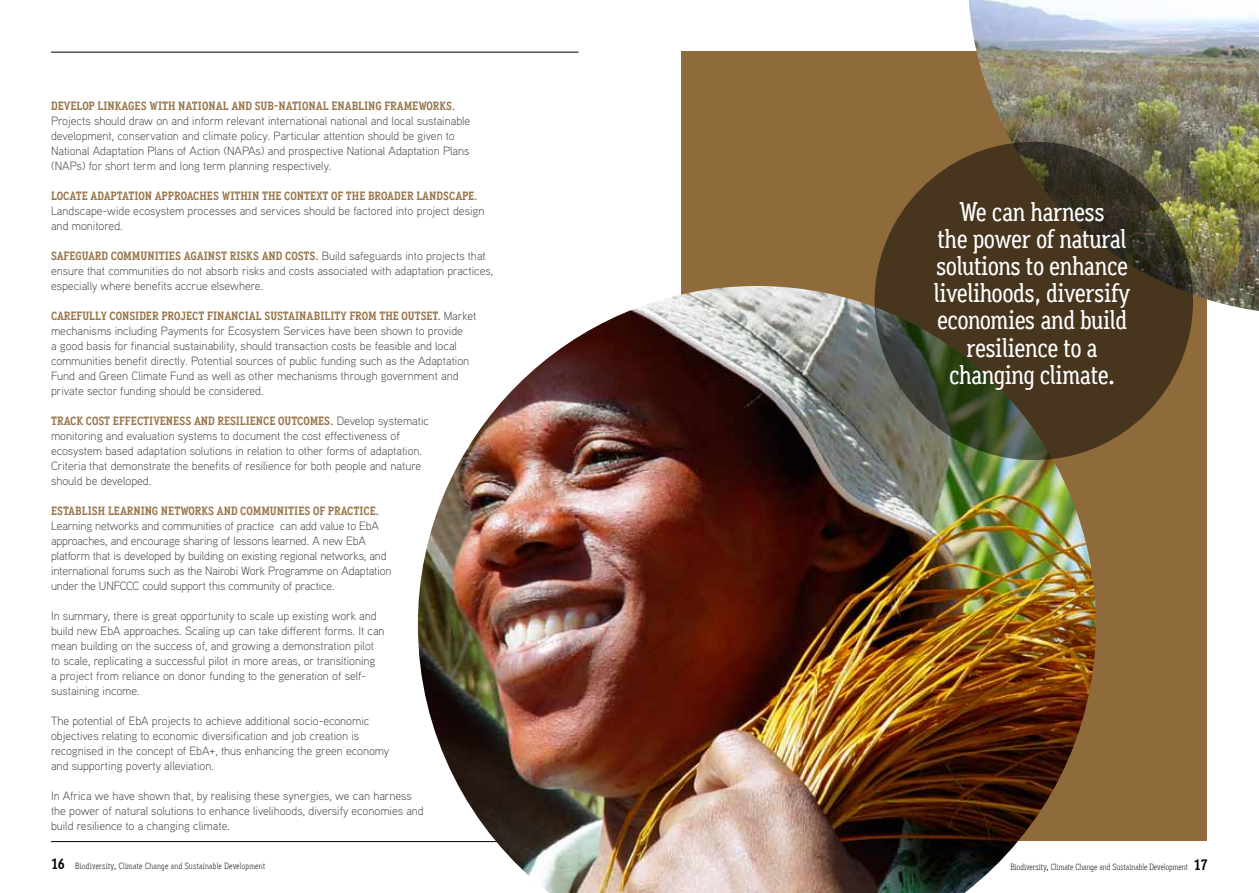
<style>
.page{position:relative;width:1259px;height:893px;background:#fff}
.page>*{position:absolute;margin:0;border:0;box-sizing:border-box;transform-origin:0 0}
.t1{font:500 27px/27px "Aaux Office";letter-spacing:-.02em;color:#fff;text-align:center}
.t2{font:300 12px/15px "Aaux Pro";color:#414042}
.t3{font:700 12px "Aaux Office";color:#97754a}
.t4{font:300 9px "Aaux Office";letter-spacing:.025em;color:#000}
.t5{font:300 9px "Aaux Office";letter-spacing:.005em;color:#000}
.s1{font-family:"Aaux Pro";font-weight:300;color:#414042}
.s2{font-weight:700;font-size:15px}
</style>
<div class="page">
<hr style="left:51px;top:52px;width:527px;height:1px;background:#000">
<hr style="left:51px;top:841px;width:527px;height:1px;background:#000">
<div style="left:681px;top:52px;width:526px;height:789px;background:#8f6b3c"></div>
<img style="left:968px;top:0;width:291px;height:311px">
<img style="left:418px;top:286px;width:678px;height:607px">
<svg style="left:874px;top:142px;width:319px;height:318px;background:#423721"></svg>
<p class="t3" style="left:51px;top:98px;width:406px">DEVELOP LINKAGES WITH NATIONAL AND SUB-NATIONAL ENABLING FRAMEWORKS.</p>
<p class="t2" style="left:51px;top:113px;width:421px">Projects should draw on and inform relevant international national and local sustainable development, conservation and climate policy. Particular attention should be given to National Adaptation Plans of Action (NAPAs) and prospective National Adaptation Plans (NAPs) for short term and long term planning respectively.</p>
<p class="t3" style="left:51px;top:188px;width:428px">LOCATE ADAPTATION APPROACHES WITHIN THE CONTEXT OF THE BROADER LANDSCAPE.</p>
<p class="t2" style="left:51px;top:203px;width:435px">Landscape-wide ecosystem processes and services should be factored into project design and monitored.</p>
<p class="t3" style="left:51px;top:248px;width:436px">SAFEGUARD COMMUNITIES AGAINST RISKS AND COSTS. <span class="s1">Build safeguards into projects that</span></p>
<p class="t2" style="left:51px;top:263px;width:444px">ensure that communities do not absorb risks and costs associated with adaptation practices, especially where benefits accrue elsewhere.</p>
<p class="t3" style="left:51px;top:308px;width:427px">CAREFULLY CONSIDER PROJECT FINANCIAL SUSTAINABILITY FROM THE OUTSET. <span class="s1">Market</span></p>
<p class="t2" style="left:51px;top:323px;width:420px">mechanisms including Payments for Ecosystem Services have been shown to provide a good basis for financial sustainability, should transaction costs be feasible and local communities benefit directly. Potential sources of public funding such as the Adaptation Fund and Green Climate Fund as well as other mechanisms through government and private sector funding should be considered.</p>
<p class="t3" style="left:51px;top:413px;width:379px">TRACK COST EFFECTIVENESS AND RESILIENCE OUTCOMES. <span class="s1">Develop systematic</span></p>
<p class="t2" style="left:51px;top:428px;width:373px">monitoring and evaluation systems to document the cost effectiveness of ecosystem based adaptation solutions in relation to other forms of adaptation.<br>Criteria that demonstrate the benefits of resilience for both people and nature should be developed.</p>
<p class="t3" style="left:51px;top:503px;width:329px">ESTABLISH LEARNING NETWORKS AND COMMUNITIES OF PRACTICE.</p>
<p class="t2" style="left:51px;top:518px;width:342px">Learning networks and communities of practice can add value to EbA approaches, and encourage sharing of lessons learned. A new EbA platform that is developed by building on existing regional networks, and international forums such as the Nairobi Work Programme on Adaptation under the UNFCCC could support this community of practice.</p>
<p class="t2" style="left:51px;top:608px;width:335px">In summary, there is great opportunity to scale up existing work and build new EbA approaches. Scaling up can take different forms. It can mean building on the success of, and growing a demonstration pilot to scale, replicating a successful pilot in more areas, or transitioning<br>a project from reliance on donor funding to the generation of self&shy;sustaining income.</p>
<p class="t2" style="left:51px;top:713px;width:340px">The potential of EbA projects to achieve additional socio-economic objectives relating to economic diversification and job creation is recognised in the concept of EbA+, thus enhancing the green economy and supporting poverty alleviation.</p>
<p class="t2" style="left:51px;top:788px;width:374px">In Africa we have shown that, by realising these synergies, we can harness the power of natural solutions to enhance livelihoods, diversify economies and build resilience to a changing climate.</p>
<h1 class="t1" style="left:933px;top:199px;width:198px">We can harness<br>the power of natural solutions to enhance livelihoods, diversify economies and build resilience to a changing climate.</h1>
<p class="t4" style="left:51px;top:861px;width:216px"><span class="s2">16</span> Biodiversity, Climate Change and Sustainable Development</p>
<p class="t5" style="left:1010px;top:862px;width:199px">Biodiversity, Climate Change and Sustainable Development <span class="s2">17</span></p>
</div>
